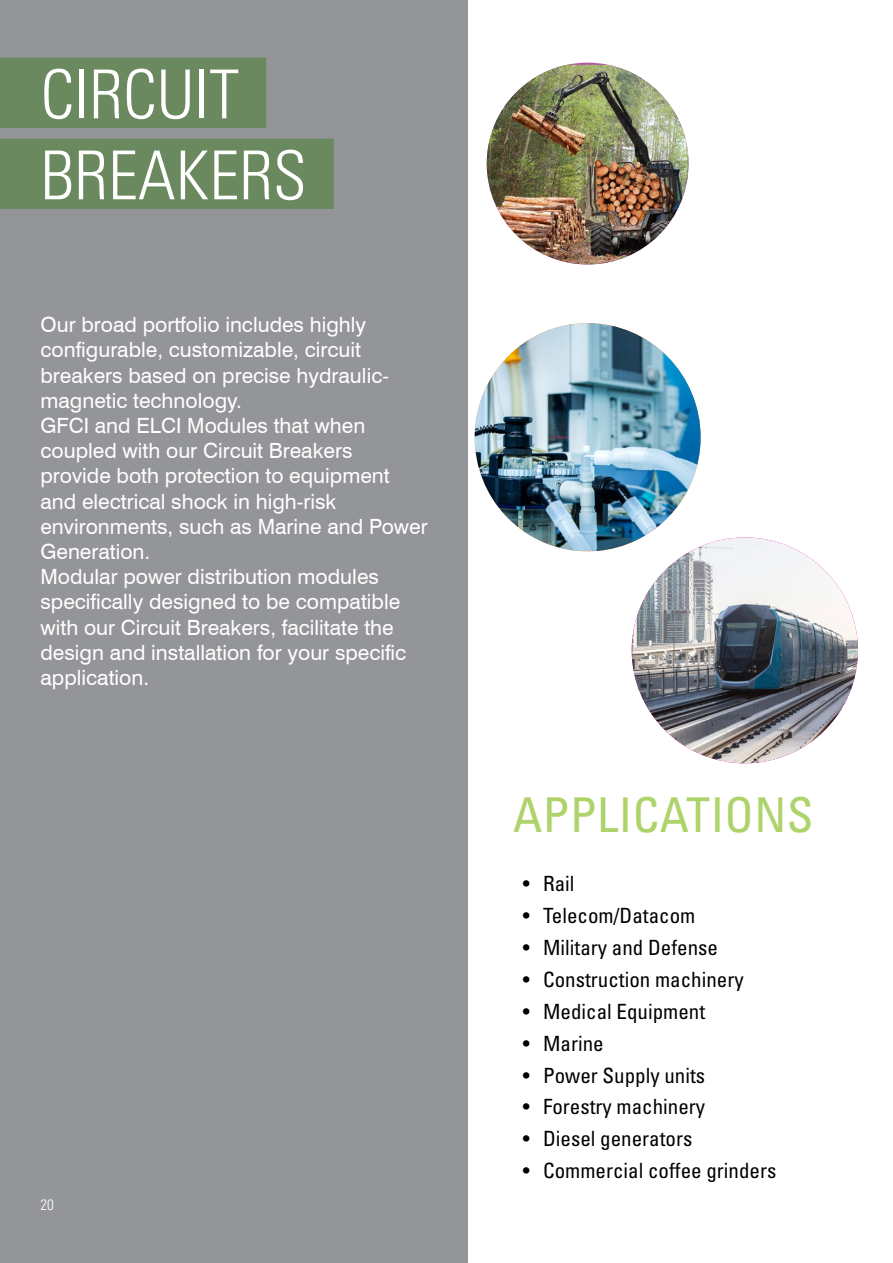
<style>
.page{position:relative;width:893px;height:1263px;background:#fff}
.page>*{position:absolute;margin:0;border:0;box-sizing:border-box;transform-origin:0 0}
.t1{font:300 condensed 67.5px/81px "Univers";color:#fff}
.t2{font:condensed 48px "Univers LT Std";letter-spacing:.01em;color:#add36a}
.t3{font:21px/25.2px "Swiss 721 BT";color:#fff}
.t4{font:condensed 21px "Univers LT Std";color:#000}
.t5{font:300 condensed 15px "Univers";color:#fff}
</style>
<div class="page">
<div style="left:0;top:0;width:467px;height:1263px;background:#939598"></div>
<div style="left:0;top:57px;width:266px;height:71px;background:#6a895f"></div>
<div style="left:0;top:138px;width:334px;height:71px;background:#6a895f"></div>
<img style="left:632px;top:537px;width:226px;height:226px;border-radius:113px">
<img style="left:487px;top:65px;width:201px;height:199px">
<img style="left:475px;top:323px;width:226px;height:228px">
<h1 class="t1" style="left:40px;top:54px;width:268px">CIRCUIT<br>BREAKERS</h1>
<p class="t3" style="left:40px;top:312px;width:389px">Our broad portfolio includes highly configurable, customizable, circuit breakers based on precise hydraulic&shy;magnetic technology.<br>GFCI and ELCI Modules that when coupled with our Circuit Breakers provide both protection to equipment and electrical shock in high-risk environments, such as Marine and Power Generation.<br>Modular power distribution modules specifically designed to be compatible with our Circuit Breakers, facilitate the design and installation for your specific application.</p>
<p class="t5" style="left:40px;top:1196px;width:15px">20</p>
<h2 class="t2" style="left:513px;top:785px;width:302px">APPLICATIONS</h2>
<p class="t4" style="left:523px;top:870px;width:53px">• Rail</p>
<p class="t4" style="left:523px;top:902px;width:174px">• Telecom/Datacom</p>
<p class="t4" style="left:523px;top:934px;width:197px">• Military and Defense</p>
<p class="t4" style="left:523px;top:966px;width:222px">• Construction machinery</p>
<p class="t4" style="left:523px;top:998px;width:184px">• Medical Equipment</p>
<p class="t4" style="left:523px;top:1030px;width:82px">• Marine</p>
<p class="t4" style="left:523px;top:1062px;width:184px">• Power Supply units</p>
<p class="t4" style="left:523px;top:1094px;width:184px">• Forestry machinery</p>
<p class="t4" style="left:523px;top:1126px;width:171px">• Diesel generators</p>
<p class="t4" style="left:523px;top:1157px;width:255px">• Commercial coffee grinders</p>
</div>
